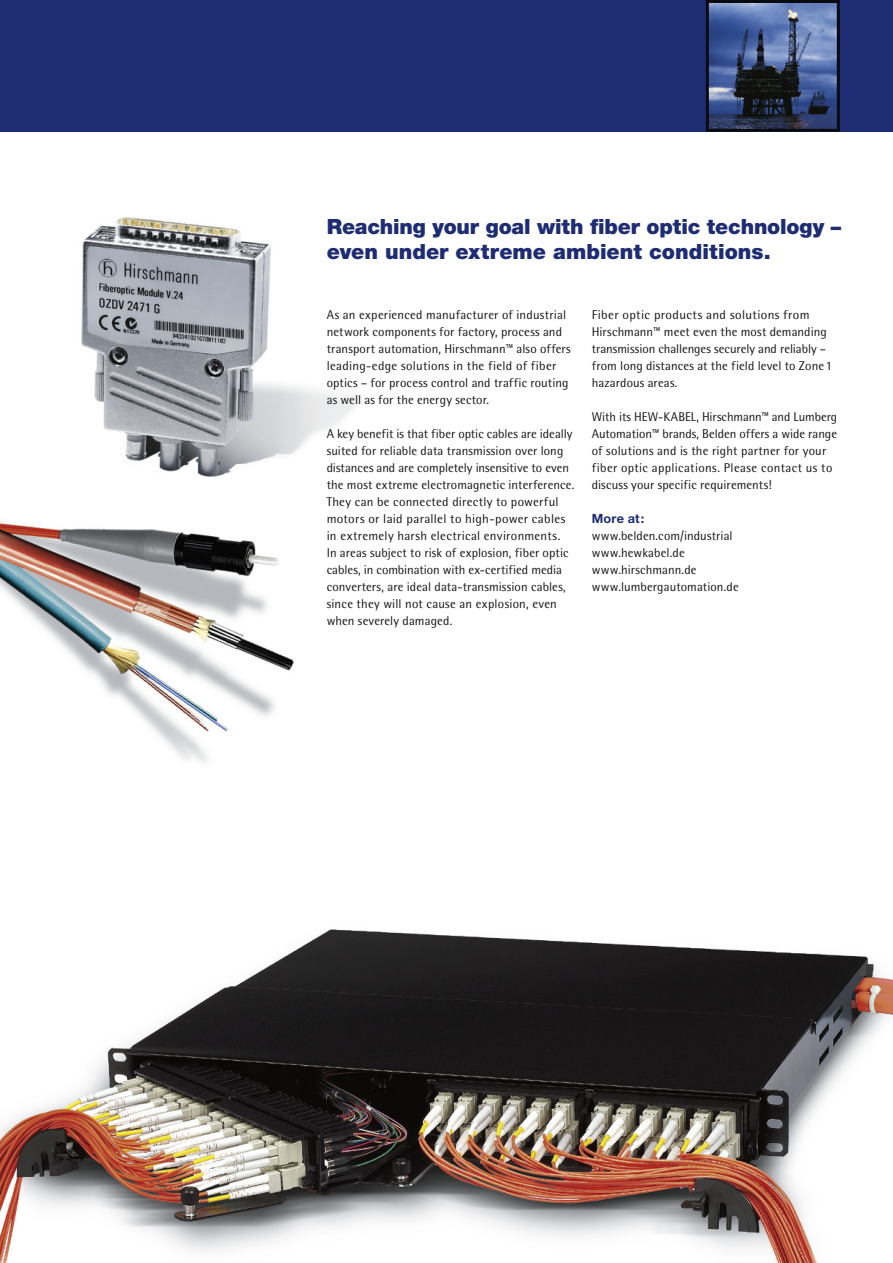
<style>
.page{position:relative;width:893px;height:1263px;background:#fff}
.page>*{position:absolute;margin:0;border:0;box-sizing:border-box;transform-origin:0 0}
.t1{font:900 21px/25.5px "Helvetica Neue";letter-spacing:-.005em;color:#1e2d73}
.t2{font:12.75px/17px "Rotis Semi Sans Pro";letter-spacing:.01em;color:#141413}
.t3{font:700 12.75px "Helvetica Neue";letter-spacing:.02em;color:#1e2d73}
</style>
<div class="page">
<img style="left:81px;top:217px;width:278px;height:260px">
<img style="left:0;top:929px;width:893px;height:334px">
<div style="left:0;top:0;width:893px;height:132px;background:#1e2d73"></div>
<img style="left:710px;top:4px;width:126px;height:124px">
<div style="left:706px;top:0;width:134px;height:132px;border:3px solid #090b11"></div>
<img style="left:0;top:520px;width:294px;height:242px">
<h1 class="t1" style="left:327px;top:214px;width:516px">Reaching your goal with fiber optic technology – even under extreme ambient conditions.</h1>
<p class="t2" style="left:327px;top:306px;width:245px">As an experienced manufacturer of industrial network components for factory, process and transport automation, Hirschmann™ also offers leading-edge solutions in the field of fiber optics – for process control and traffic routing as well as for the energy sector.</p>
<p class="t2" style="left:327px;top:425px;width:249px">A key benefit is that fiber optic cables are ideally suited for reliable data transmission over long distances and are completely insensitive to even the most extreme electromagnetic interference.<br>They can be connected directly to powerful motors or laid parallel to high-power cables in extremely harsh electrical environments.<br>In areas subject to risk of explosion, fiber optic cables, in combination with ex-certified media converters, are ideal data-transmission cables, since they will not cause an explosion, even when severely damaged.</p>
<p class="t2" style="left:592px;top:306px;width:242px">Fiber optic products and solutions from Hirschmann™ meet even the most demanding transmission challenges securely and reliably – from long distances at the field level to Zone1 hazardous areas.</p>
<p class="t2" style="left:592px;top:408px;width:247px">With its HEW-KABEL, Hirschmann™ and Lumberg Automation™ brands, Belden offers a wide range of solutions and is the right partner for your fiber optic applications. Please contact us to discuss your specific requirements!</p>
<p class="t3" style="left:592px;top:511px;width:54px">More at:</p>
<p class="t2" style="left:592px;top:527px;width:149px">www.belden.com/industrial www.hewkabel.de www.hirschmann.de www.lumbergautomation.de</p>
</div>
